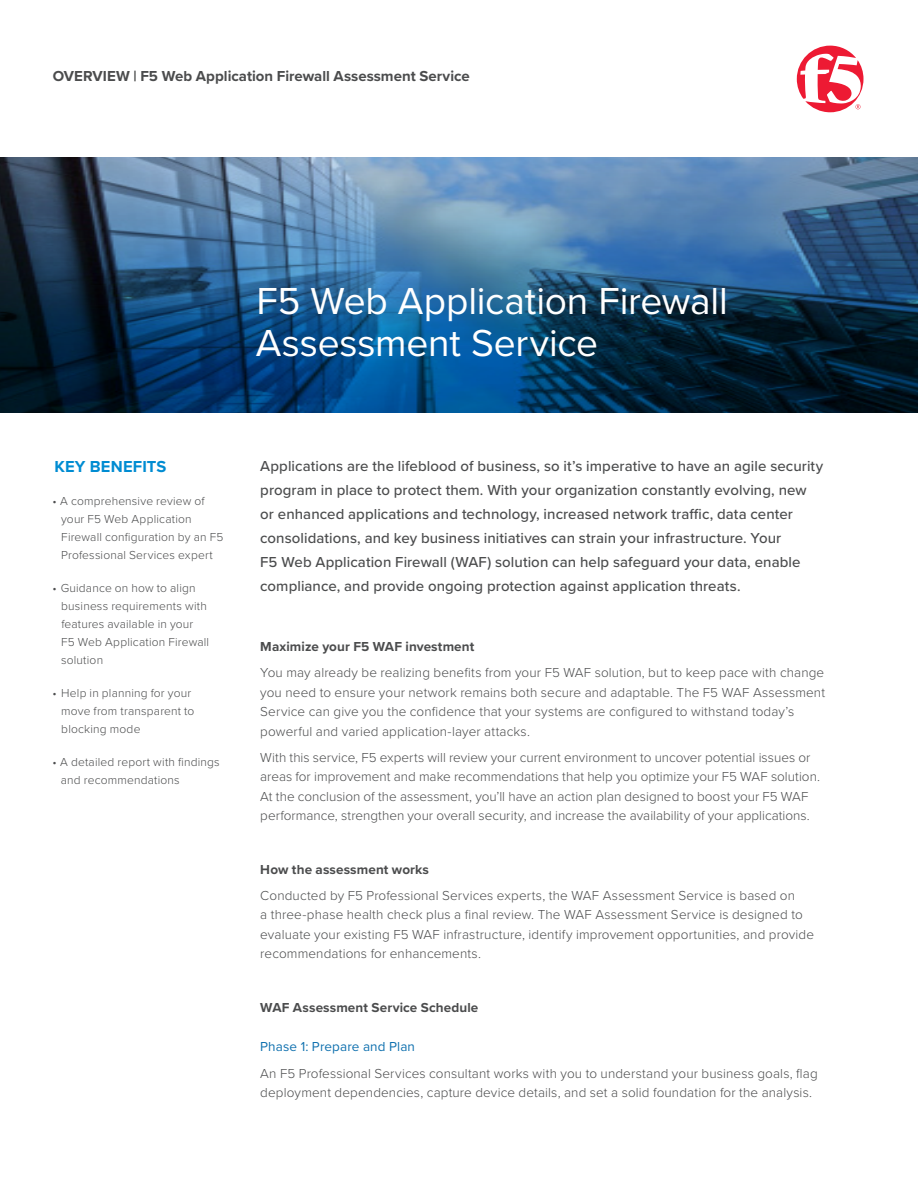
<style>
.page{position:relative;width:918px;height:1188px;background:#fff}
.page>*{position:absolute;margin:0;border:0;box-sizing:border-box;transform-origin:0 0}
.Headline{font:39px/42px "Proxima Nova";letter-spacing:-.005em;color:#fff}
.KB_Title{font:700 16.5px "Proxima Nova";letter-spacing:.01em;color:#008cd2}
.Intro_Paragraph{font:500 15px/24px "Proxima Nova";letter-spacing:.005em;color:#4b4c4d}
.t1{font:700 15px "Proxima Nova";color:#4b4c4d}
.Body{font:300 13.5px/19.5px "Proxima Nova";letter-spacing:.01em;color:#4b4c4d}
.Section_Title{font:700 13.5px "Proxima Nova";letter-spacing:.01em;color:#4b4c4d}
.Sub_Section_Title{font:13.5px "Proxima Nova";letter-spacing:.01em;color:#1071af}
.t2{font:300 12px/18px "Proxima Nova";letter-spacing:.015em;color:#4b4c4d}
</style>
<div class="page">
<svg style="left:797px;top:46px;width:67px;height:66px"></svg>
<img style="left:0;top:158px;width:918px;height:255px">
<p class="t1" style="left:53px;top:65px;width:419px">OVERVIEW | F5 Web Application Firewall Assessment Service</p>
<p class="Headline" style="left:256px;top:279px;width:474px">F5 Web Application Firewall<br>Assessment Service</p>
<p class="KB_Title" style="left:54px;top:454px;width:113px">KEY BENEFITS</p>
<p class="t2" style="left:61px;top:491px;width:164px;text-indent:-9px">• A comprehensive review of your F5 Web Application<br>Firewall configuration by an F5<br>Professional Services expert</p>
<p class="t2" style="left:61px;top:578px;width:150px;text-indent:-9px">• Guidance on how to align business requirements with features available in your<br>F5 Web Application Firewall solution</p>
<p class="t2" style="left:61px;top:683px;width:135px;text-indent:-9px">• Help in planning for your move from transparent to blocking mode</p>
<p class="t2" style="left:61px;top:752px;width:160px;text-indent:-8px">• A detailed report with findings and recommendations</p>
<p class="Intro_Paragraph" style="left:260px;top:453px;width:564px">Applications are the lifeblood of business, so it’s imperative to have an agile security program in place to protect them. With your organization constantly evolving, new or enhanced applications and technology, increased network traffic, data center consolidations, and key business initiatives can strain your infrastructure. Your<br>F5 Web Application Firewall (WAF) solution can help safeguard your data, enable compliance, and provide ongoing protection against application threats.</p>
<p class="Section_Title" style="left:260px;top:636px;width:216px">Maximize your F5 WAF investment</p>
<p class="Body" style="left:260px;top:662px;width:566px">You may already be realizing benefits from your F5 WAF solution, but to keep pace with change you need to ensure your network remains both secure and adaptable. The F5 WAF Assessment Service can give you the confidence that your systems are configured to withstand today’s powerful and varied application-layer attacks.</p>
<p class="Body" style="left:260px;top:747px;width:561px">With this service, F5 experts will review your current environment to uncover potential issues or areas for improvement and make recommendations that help you optimize your F5 WAF solution.<br>At the conclusion of the assessment, you’ll have an action plan designed to boost your F5 WAF performance, strengthen your overall security, and increase the availability of your applications.</p>
<p class="Section_Title" style="left:260px;top:859px;width:170px">How the assessment works</p>
<p class="Body" style="left:260px;top:885px;width:555px">Conducted by F5 Professional Services experts, the WAF Assessment Service is based on<br>a three-phase health check plus a final review. The WAF Assessment Service is designed to evaluate your existing F5 WAF infrastructure, identify improvement opportunities, and provide recommendations for enhancements.</p>
<p class="Section_Title" style="left:260px;top:997px;width:220px">WAF Assessment Service Schedule</p>
<p class="Sub_Section_Title" style="left:260px;top:1037px;width:156px">Phase 1: Prepare and Plan</p>
<p class="Body" style="left:260px;top:1063px;width:559px">An F5 Professional Services consultant works with you to understand your business goals, flag deployment dependencies, capture device details, and set a solid foundation for the analysis.</p>
</div>
